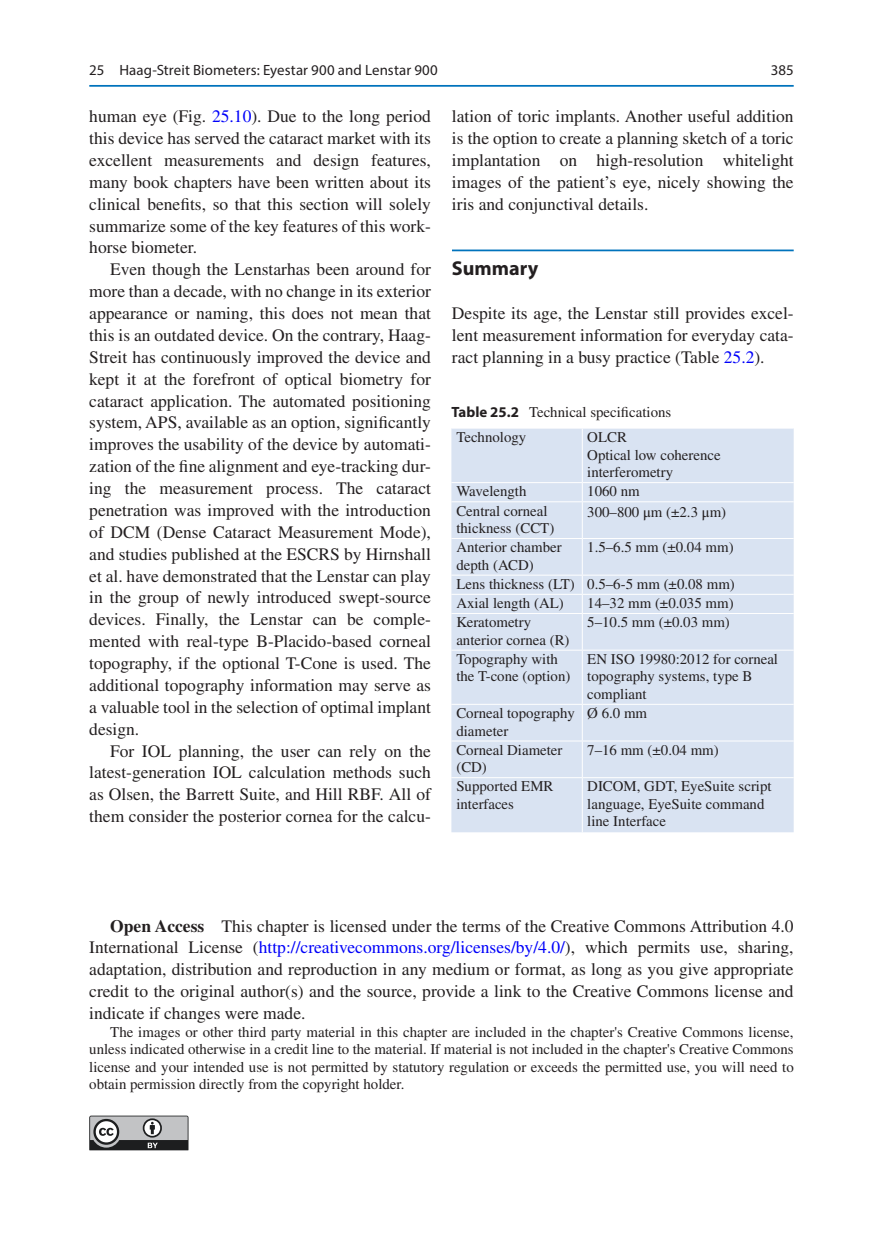
<style>
.page{position:relative;width:883px;height:1260px;background:#fff}
.page>*{position:absolute;margin:0;border:0;box-sizing:border-box;transform-origin:0 0}
.t1{font:700 20.12px "Myriad Pro";color:#231f20}
.t2{font:17.5px/21.9px "Times LT Std";color:#231f20;text-align:justify}
.t3{font:14.88px/17.5px "Times LT Std";color:#231f20}
.t4{font:14.88px "Myriad Pro";letter-spacing:.005em;color:#231f20}
.s1{color:#0000fa}
.s2{font-family:"Myriad Pro";font-weight:700}
.s3{font-family:"STIX General"}
.s4{font-weight:700}
</style>
<div class="page">
<div style="left:451px;top:429px;width:343px;height:403px;background:#d9e3f2"></div>
<hr style="left:582px;top:429px;width:1px;height:53px;background:#fff">
<hr style="left:451px;top:482px;width:131px;height:1px;background:#fff">
<hr style="left:582px;top:482px;width:212px;height:1px;background:#fff">
<svg style="left:582px;top:483px;width:1px;height:18px"></svg>
<hr style="left:451px;top:501px;width:131px;height:1px;background:#fff">
<hr style="left:582px;top:501px;width:212px;height:1px;background:#fff">
<hr style="left:582px;top:502px;width:1px;height:36px;background:#fff">
<hr style="left:451px;top:538px;width:131px;height:1px;background:#fff">
<hr style="left:582px;top:538px;width:212px;height:1px;background:#fff">
<hr style="left:582px;top:539px;width:1px;height:36px;background:#fff">
<hr style="left:451px;top:575px;width:131px;height:1px;background:#fff">
<hr style="left:582px;top:575px;width:212px;height:1px;background:#fff">
<hr style="left:451px;top:594px;width:131px;height:1px;background:#fff">
<hr style="left:582px;top:594px;width:212px;height:1px;background:#fff">
<svg style="left:582px;top:576px;width:1px;height:37px"></svg>
<hr style="left:451px;top:613px;width:131px;height:1px;background:#fff">
<hr style="left:582px;top:613px;width:212px;height:1px;background:#fff">
<hr style="left:582px;top:614px;width:1px;height:36px;background:#fff">
<hr style="left:451px;top:650px;width:131px;height:1px;background:#fff">
<hr style="left:582px;top:650px;width:212px;height:1px;background:#fff">
<hr style="left:582px;top:651px;width:1px;height:53px;background:#fff">
<hr style="left:451px;top:704px;width:131px;height:1px;background:#fff">
<hr style="left:582px;top:704px;width:212px;height:1px;background:#fff">
<hr style="left:582px;top:705px;width:1px;height:36px;background:#fff">
<hr style="left:451px;top:741px;width:131px;height:1px;background:#fff">
<hr style="left:582px;top:741px;width:212px;height:1px;background:#fff">
<hr style="left:582px;top:741px;width:1px;height:36px;background:#fff">
<hr style="left:582px;top:777px;width:212px;height:1px;background:#fff">
<hr style="left:451px;top:777px;width:131px;height:1px;background:#fff">
<hr style="left:582px;top:778px;width:1px;height:54px;background:#fff">
<svg style="left:89px;top:1116px;width:100px;height:34px;background:#8c8d8e"></svg>
<hr style="left:452px;top:250px;width:342px;height:1px;background:#0073bc">
<hr style="left:89px;top:85px;width:705px;height:2px;background:#0073bc">
<p class="t4" style="left:89px;top:61px;width:350px">25 Haag-Streit Biometers: Eyestar 900 and Lenstar 900</p>
<p class="t2" style="left:89px;top:105px;width:343px">human eye (Fig. <span class="s1">25.10</span>). Due to the long period this device has served the cataract market with its excellent measurements and design features, many book chapters have been written about its clinical benefits, so that this section will solely summarize some of the key features of this work&shy;horse biometer.</p>
<p class="t2" style="left:89px;top:258px;width:343px;text-indent:21px">Even though the Lenstarhas been around for more than a decade, with no change in its exterior appearance or naming, this does not mean that this is an outdated device. On the contrary, Haag-Streit has continuously improved the device and kept it at the forefront of optical biometry for cataract application. The automated positioning system, APS, available as an option, significantly improves the usability of the device by automati&shy;zation of the fine alignment and eye-tracking dur&shy;ing the measurement process. The cataract penetration was improved with the introduction of DCM (Dense Cataract Measurement Mode), and studies published at the ESCRS by Hirnshall et al. have demonstrated that the Lenstar can play in the group of newly introduced swept-source devices. Finally, the Lenstar can be comple&shy;mented with real-type B-Placido-based corneal topography, if the optional T-Cone is used. The additional topography information may serve as a valuable tool in the selection of optimal implant design.</p>
<p class="t2" style="left:89px;top:740px;width:343px;text-indent:21px">For IOL planning, the user can rely on the latest-generation IOL calculation methods such as Olsen, the Barrett Suite, and Hill RBF. All of them consider the posterior cornea for the calcu-</p>
<p class="t4" style="left:771px;top:61px;width:24px">385</p>
<p class="t2" style="left:452px;top:105px;width:343px">lation of toric implants. Another useful addition is the option to create a planning sketch of a toric implantation on high-resolution whitelight images of the patient’s eye, nicely showing the iris and conjunctival details.</p>
<p class="t1" style="left:452px;top:255px;width:88px">Summary</p>
<p class="t2" style="left:452px;top:302px;width:343px">Despite its age, the Lenstar still provides excel&shy;lent measurement information for everyday cata&shy;ract planning in a busy practice (Table <span class="s1">25.2</span>).</p>
<p class="t3" style="left:456px;top:400px;width:216px;line-height:25px;text-indent:-5px"><span class="s2">Table 25.2</span> Technical specifications<br>Technology</p>
<p class="t3" style="left:587px;top:428px;width:135px">OLCR<br>Optical low coherence interferometry</p>
<p class="t3" style="left:456px;top:483px;width:72px">Wavelength</p>
<p class="t3" style="left:587px;top:483px;width:54px">1060 nm</p>
<p class="t3" style="left:456px;top:502px;width:99px">Central corneal thickness (CCT)</p>
<p class="t3" style="left:587px;top:503px;width:140px">300–800 <span class="s3">μ</span>m (±2.3 <span class="s3">μ</span>m)</p>
<p class="t3" style="left:456px;top:538px;width:107px">Anterior chamber depth (ACD)</p>
<p class="t3" style="left:587px;top:538px;width:148px">1.5–6.5 mm (±0.04 mm)</p>
<p class="t3" style="left:456px;top:574px;width:280px;line-height:19.2px">Lens thickness (LT) 0.5–6-5 mm (±0.08 mm)<br>Axial length (AL)</p>
<p class="t3" style="left:587px;top:594px;width:148px">14–32 mm (±0.035 mm)</p>
<p class="t3" style="left:456px;top:613px;width:115px">Keratometry anterior cornea (R)</p>
<p class="t3" style="left:587px;top:613px;width:144px">5–10.5 mm (±0.03 mm)</p>
<p class="t3" style="left:456px;top:650px;width:116px">Topography with the T-cone (option)</p>
<p class="t3" style="left:587px;top:650px;width:192px">EN ISO 19980:2012 for corneal topography systems, type B compliant</p>
<p class="t3" style="left:456px;top:704px;width:120px">Corneal topography diameter</p>
<p class="t3" style="left:587px;top:704px;width:61px">Ø 6.0 mm</p>
<p class="t3" style="left:456px;top:741px;width:108px">Corneal Diameter (CD)</p>
<p class="t3" style="left:587px;top:741px;width:133px">7–16 mm (±0.04 mm)</p>
<p class="t3" style="left:456px;top:778px;width:99px">Supported EMR interfaces</p>
<p class="t3" style="left:587px;top:778px;width:186px">DICOM, GDT, EyeSuite script language, EyeSuite command line Interface</p>
<p class="t2" style="left:89px;top:915px;width:706px;text-indent:21px"><span class="s4">Open Access</span> This chapter is licensed under the terms of the Creative Commons Attribution 4.0<br>International License (<span class="s1">http://creativecommons.org/licenses/by/4.0/</span>), which permits use, sharing, adaptation, distribution and reproduction in any medium or format, as long as you give appropriate credit to the original author(s) and the source, provide a link to the Creative Commons license and indicate if changes were made.</p>
<p class="t3" style="left:89px;top:1023px;width:706px;text-align:justify;text-indent:21px">The images or other third party material in this chapter are included in the chapter's Creative Commons license, unless indicated otherwise in a credit line to the material. If material is not included in the chapter's Creative Commons license and your intended use is not permitted by statutory regulation or exceeds the permitted use, you will need to obtain permission directly from the copyright holder.</p>
</div>
